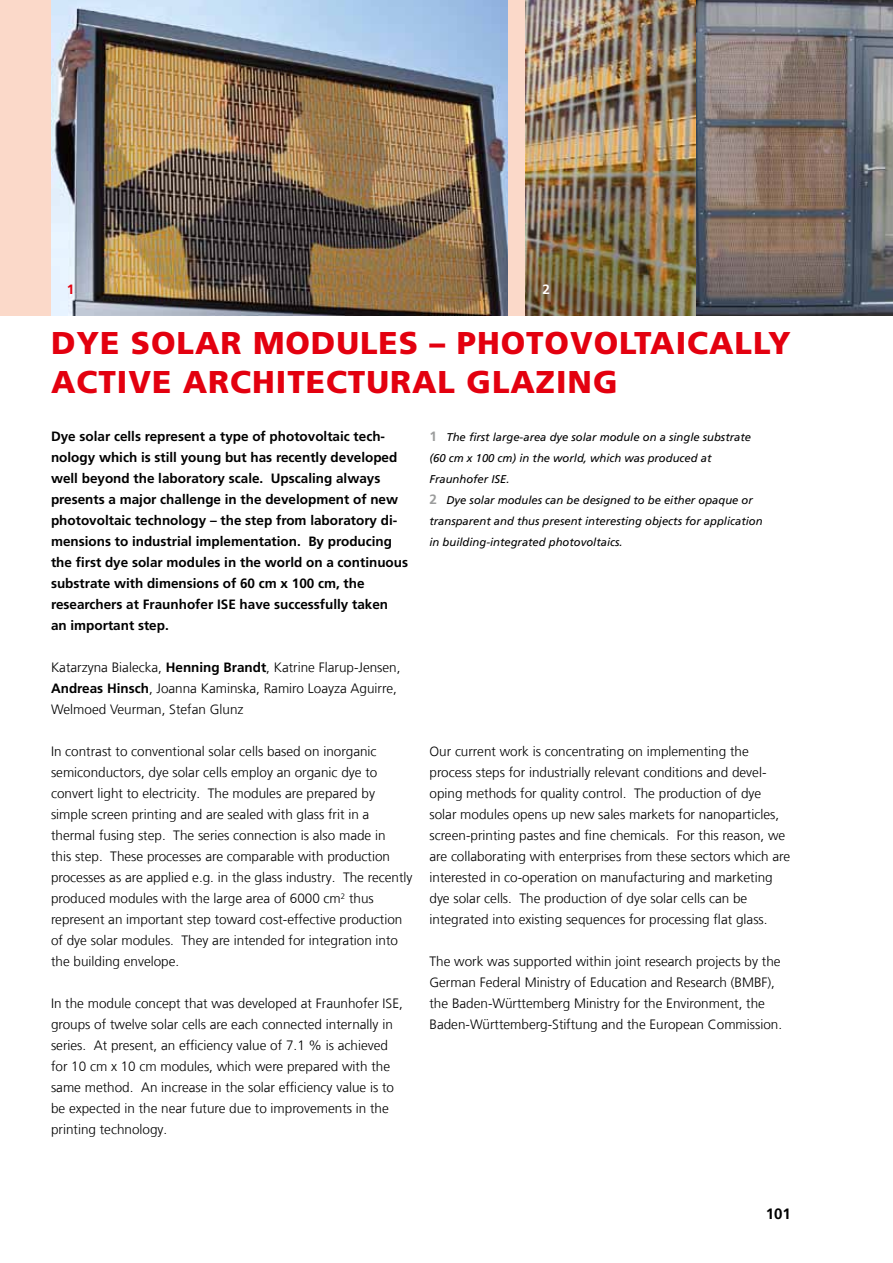
<style>
.page{position:relative;width:893px;height:1263px;background:#fff}
.page>*{position:absolute;margin:0;border:0;box-sizing:border-box;transform-origin:0 0}
.t1{font:900 31.5px/39px "Frutiger LT Com";letter-spacing:.03em;color:#e3000f}
.t2{font:700 15px "Frutiger LT Com";color:#000}
.t3{font:300 13.5px/21px "Frutiger LT Com";color:#000}
.t4{font:700 13.5px/21px "Frutiger LT Com";color:#000}
.t5{font:700 13.5px "Frutiger LT Com";color:#e3000f}
.t6{font:700 13.5px "Frutiger LT Com";color:#fff}
.t7{font:italic 11.25px/21px "Frutiger LT Com";color:#000}
.s1{font-weight:700;font-style:normal;font-size:13.5px;color:#9c9d9d}
.s2{font-weight:700}
</style>
<div class="page">
<div style="left:0;top:0;width:893px;height:315px;background:#fbd9c9"></div>
<img style="left:51px;top:0;width:457px;height:315px">
<img style="left:526px;top:0;width:367px;height:315px">
<p class="t5" style="left:67px;top:282px;width:9px">1</p>
<p class="t6" style="left:542px;top:282px;width:9px">2</p>
<h1 class="t1" style="left:51px;top:323px;width:741px">DYE SOLAR MODULES – PHOTOVOLTAICALLY<br>ACTIVE ARCHITECTURAL GLAZING</h1>
<p class="t7" style="left:429px;top:427px;width:335px"><span class="s1">1</span> The first large-area dye solar module on a single substrate (60 cm x 100 cm) in the world, which was produced at Fraunhofer ISE.<br><span class="s1">2</span> Dye solar modules can be designed to be either opaque or transparent and thus present interesting objects for application in building-integrated photovoltaics.</p>
<p class="t4" style="left:51px;top:426px;width:359px">Dye solar cells represent a type of photovoltaic tech&shy;nology which is still young but has recently developed well beyond the laboratory scale. Upscaling always presents a major challenge in the development of new photovoltaic technology – the step from laboratory di&shy;mensions to industrial implementation. By producing the first dye solar modules in the world on a continuous substrate with dimensions of 60 cm x 100 cm, the researchers at Fraunhofer ISE have successfully taken<br>an important step.</p>
<p class="t3" style="left:51px;top:657px;width:351px">Katarzyna Bialecka, <span class="s2">Henning Brandt</span>, Katrine Flarup-Jensen,<br><span class="s2">Andreas Hinsch</span>, Joanna Kaminska, Ramiro Loayza Aguirre,<br>Welmoed Veurman, Stefan Glunz</p>
<p class="t3" style="left:51px;top:741px;width:363px">In contrast to conventional solar cells based on inorganic semiconductors, dye solar cells employ an organic dye to convert light to electricity. The modules are prepared by simple screen printing and are sealed with glass frit in a thermal fusing step. The series connection is also made in<br>this step. These processes are comparable with production processes as are applied e.g. in the glass industry. The recently produced modules with the large area of 6000 cm<sup>2</sup> thus represent an important step toward cost-effective production of dye solar modules. They are intended for integration into the building envelope.</p>
<p class="t3" style="left:51px;top:993px;width:353px">In the module concept that was developed at Fraunhofer ISE, groups of twelve solar cells are each connected internally in series. At present, an efficiency value of 7.1 % is achieved for 10 cm x 10 cm modules, which were prepared with the same method. An increase in the solar efficiency value is to be expected in the near future due to improvements in the printing technology.</p>
<p class="t3" style="left:429px;top:741px;width:362px">Our current work is concentrating on implementing the process steps for industrially relevant conditions and devel&shy;oping methods for quality control. The production of dye solar modules opens up new sales markets for nanoparticles, screen-printing pastes and fine chemicals. For this reason, we are collaborating with enterprises from these sectors which are interested in co-operation on manufacturing and marketing dye solar cells. The production of dye solar cells can be integrated into existing sequences for processing flat glass.</p>
<p class="t3" style="left:429px;top:951px;width:354px">The work was supported within joint research projects by the German Federal Ministry of Education and Research (BMBF), the Baden-Württemberg Ministry for the Environment, the Baden-Württemberg-Stiftung and the European Commission.</p>
<p class="t2" style="left:766px;top:1205px;width:27px">101</p>
</div>
